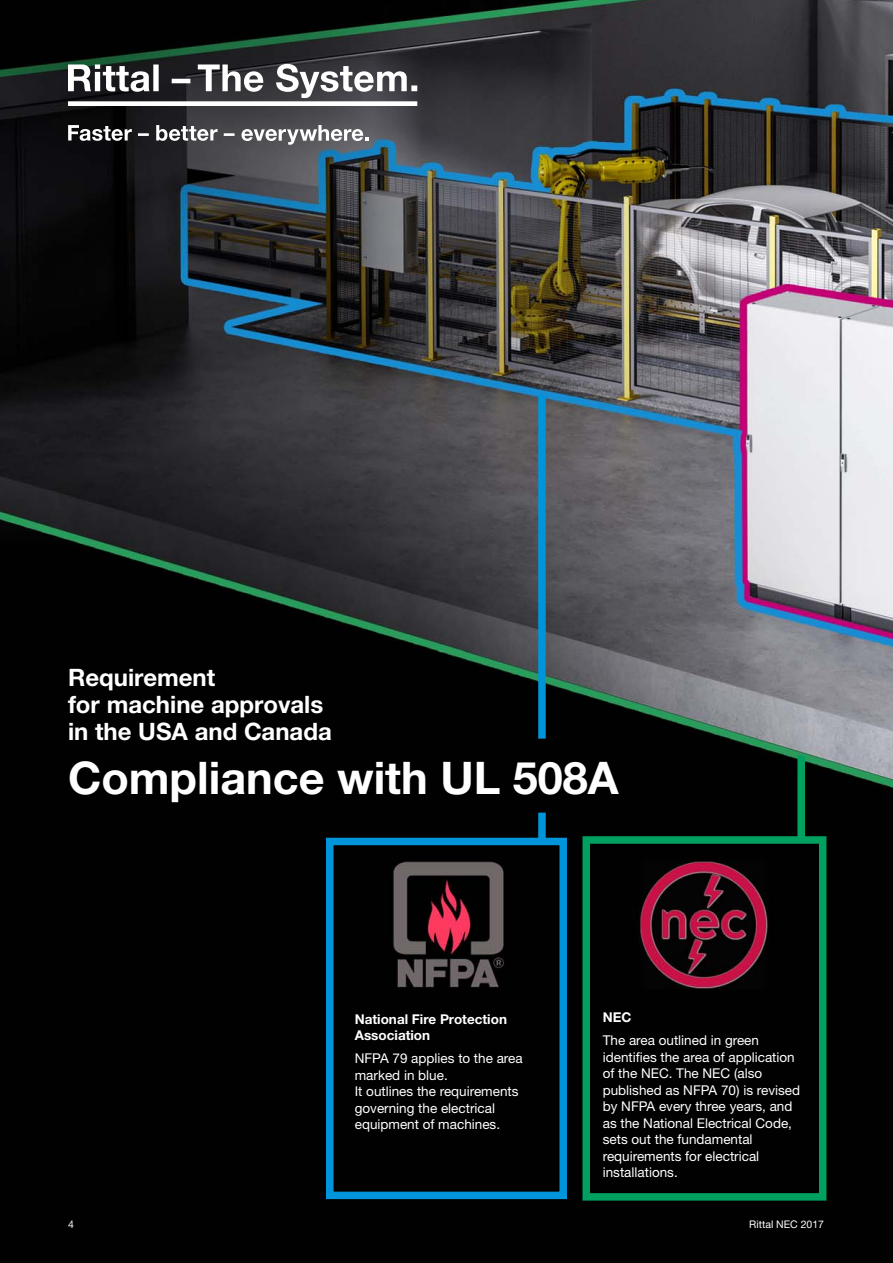
<style>
.page{position:relative;width:893px;height:1263px;background:#fff}
.page>*{position:absolute;margin:0;border:0;box-sizing:border-box;transform-origin:0 0}
.t1{font:700 45px "Neue Helvetica For Rittal";color:#fff}
.t2{font:700 24px/27px "Neue Helvetica For Rittal";color:#fff}
.t3{font:13.5px/16.5px "Neue Helvetica For Rittal";color:#fff}
.t4{font:700 13.5px/16.5px "Neue Helvetica For Rittal";color:#fff}
.t5{font:10.5px "Neue Helvetica For Rittal";color:#fff}
</style>
<div class="page">
<img style="left:0;top:0;width:893px;height:1263px">
<div style="left:797px;top:756px;width:8px;height:82px;background:#00a160"></div>
<div style="left:538px;top:395px;width:8px;height:344px;background:#0095da"></div>
<div style="left:538px;top:813px;width:8px;height:30px;background:#0095da"></div>
<div style="left:582px;top:836px;width:244px;height:365px;border:8px solid #00a160"></div>
<svg style="left:322px;top:834px;width:249px;height:369px;background:#0c161e"></svg>
<svg style="left:68px;top:64px;width:349px;height:81px"></svg>
<h2 class="t2" style="left:68px;top:667px;width:265px">Requirement<br>for machine approvals in the USA and Canada</h2>
<h1 class="t1" style="left:68px;top:762px;width:552px">Compliance with UL 508A</h1>
<p class="t4" style="left:355px;top:1013px;width:154px">National Fire Protection<br>Association</p>
<p class="t3" style="left:355px;top:1052px;width:169px">NFPA 79 applies to the area marked in blue.<br>It outlines the requirements governing the electrical equipment of machines.</p>
<p class="t4" style="left:603px;top:1011px;width:30px">NEC</p>
<p class="t3" style="left:603px;top:1034px;width:199px">The area outlined in green identifies the area of application of the NEC. The NEC (also published as NFPA 70) is revised by NFPA every three years, and as the National Electrical Code, sets out the fundamental requirements for electrical installations.</p>
<p class="t5" style="left:68px;top:1221px;width:7px">4</p>
<p class="t5" style="left:749px;top:1221px;width:76px">Rittal NEC 2017</p>
</div>
